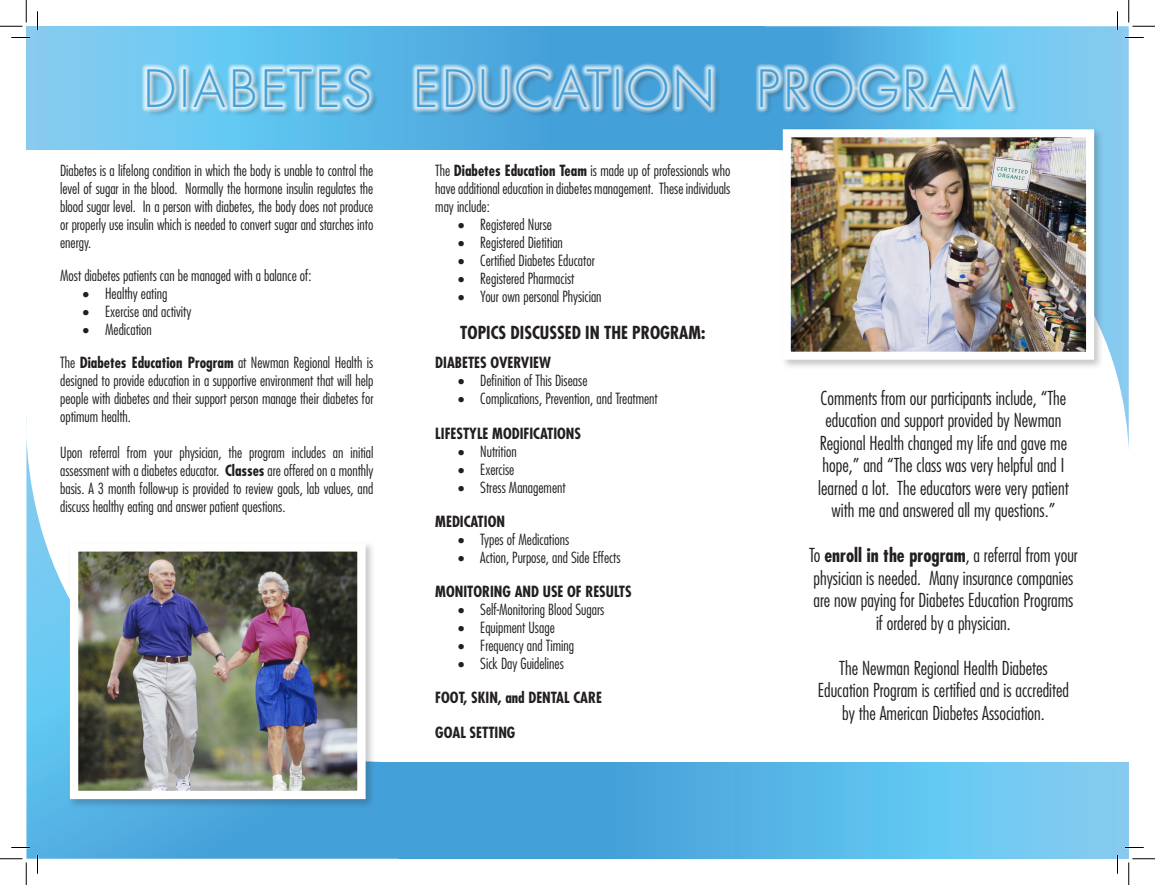
<style>
.page{position:relative;width:1155px;height:885px;background:#fff}
.page>*{position:absolute;margin:0;border:0;box-sizing:border-box;transform-origin:0 0}
.t1{font:300 56.25px "Futura";color:#44a0d8}
.t2{font:300 50px "Futura";letter-spacing:.07em;color:#44a0d8}
.t3{font:300 condensed 18.75px/22.5px "Futura";color:#231f20;text-align:center}
.t4{font:700 condensed 17.5px "Futura";color:#231f20}
.t5{font:300 condensed 15px/18px "Futura";color:#231f20;text-align:justify}
.t6{font:700 condensed 15px "Futura";color:#231f20}
.s1{font-weight:700}
</style>
<div class="page">
<svg style="left:765px;top:26px;width:364px;height:423px"></svg>
<div style="left:27px;top:26px;width:738px;height:124px;background:linear-gradient(to right,#7dd2f6,#3797d3)"></div>
<svg style="left:26px;top:416px;width:372px;height:443px"></svg>
<div style="left:67px;top:541px;width:309px;height:268px;background:#231f20;opacity:.25"></div>
<img style="left:79px;top:552px;width:278px;height:238px">
<div style="left:70px;top:543px;width:296px;height:256px;border:8px solid #fff"></div>
<div style="left:145px;top:66px;width:875px;height:52px;background:#231f20;opacity:.75"></div>
<div style="left:142px;top:63px;width:874px;height:51px;background:#fff;opacity:.75"></div>
<div style="left:780px;top:127px;width:325px;height:243px;background:#231f20;opacity:.25"></div>
<img style="left:792px;top:138px;width:293px;height:213px">
<div style="left:783px;top:129px;width:311px;height:231px;border:8px solid #fff"></div>
<div style="left:398px;top:762px;width:731px;height:97px;background:linear-gradient(to right,#3797d3,#7cd2f6)"></div>
<svg style="left:11px;top:37px;width:19px;height:1px"></svg>
<svg style="left:1125px;top:37px;width:19px;height:1px"></svg>
<svg style="left:11px;top:847px;width:19px;height:1px"></svg>
<svg style="left:1125px;top:847px;width:19px;height:1px"></svg>
<svg style="left:37px;top:11px;width:1px;height:19px"></svg>
<svg style="left:37px;top:855px;width:1px;height:19px"></svg>
<svg style="left:1117px;top:11px;width:1px;height:19px"></svg>
<svg style="left:1117px;top:855px;width:1px;height:19px"></svg>
<svg style="left:0;top:0;width:27px;height:27px"></svg>
<svg style="left:0;top:859px;width:27px;height:26px"></svg>
<svg style="left:1129px;top:0;width:26px;height:27px"></svg>
<svg style="left:1129px;top:859px;width:26px;height:26px"></svg>
<h1 class="t1" style="left:102px;top:34px;width:231px">DIABETES</h1>
<h2 class="t2" style="left:143px;top:57px;width:869px">DIABETES EDUCATION PROGRAM</h2>
<p class="t5" style="left:60px;top:161px;width:315px">Diabetes is a lifelong condition in which the body is unable to control the level of sugar in the blood. Normally the hormone insulin regulates the blood sugar level. In a person with diabetes, the body does not produce or properly use insulin which is needed to convert sugar and starches into energy.</p>
<p class="t5" style="left:60px;top:266px;width:253px">Most diabetes patients can be managed with a balance of:</p>
<p class="t5" style="left:83px;top:284px;width:86px">• Healthy eating</p>
<p class="t5" style="left:83px;top:302px;width:110px">• Exercise and activity</p>
<p class="t5" style="left:60px;top:313px;width:315px;line-height:33px;text-indent:22px">• Medication<br>The <span class="s1">Diabetes Education Program</span> at Newman Regional Health is</p>
<p class="t5" style="left:60px;top:371px;width:315px">designed to provide education in a supportive environment that will help people with diabetes and their support person manage their diabetes for optimum health.</p>
<p class="t5" style="left:60px;top:443px;width:315px">Upon referral from your physician, the program includes an initial assessment with a diabetes educator. <span class="s1">Classes</span> are offered on a monthly basis. A 3 month follow-up is provided to review goals, lab values, and discuss healthy eating and answer patient questions.</p>
<p class="t5" style="left:435px;top:161px;width:297px">The <span class="s1">Diabetes Education Team</span> is made up of professionals who have additional education in diabetes management. These individuals may include:</p>
<p class="t5" style="left:458px;top:215px;width:96px">• Registered Nurse</p>
<p class="t5" style="left:458px;top:233px;width:107px">• Registered Dietitian</p>
<p class="t5" style="left:458px;top:251px;width:138px">• Certified Diabetes Educator</p>
<p class="t5" style="left:458px;top:269px;width:118px">• Registered Pharmacist</p>
<p class="t5" style="left:458px;top:287px;width:145px">• Your own personal Physician</p>
<p class="t4" style="left:460px;top:321px;width:247px">Topics discussed in the program:</p>
<p class="t6" style="left:435px;top:353px;width:34px">DIABETES</p>
<p class="t6" style="left:490px;top:353px;width:62px">OVERVIEW</p>
<p class="t5" style="left:458px;top:372px;width:131px">• Definition of This Disease</p>
<p class="t5" style="left:458px;top:390px;width:201px">• Complications, Prevention, and Treatment</p>
<p class="t6" style="left:435px;top:423px;width:131px">LIFESTYLE MODIFICATIONS</p>
<p class="t5" style="left:458px;top:442px;width:60px">• Nutrition</p>
<p class="t5" style="left:458px;top:460px;width:58px">• Exercise</p>
<p class="t5" style="left:458px;top:478px;width:109px">• Stress Management</p>
<p class="t6" style="left:435px;top:512px;width:62px">MEDICATION</p>
<p class="t5" style="left:458px;top:530px;width:113px">• Types of Medications</p>
<p class="t5" style="left:458px;top:548px;width:164px">• Action, Purpose, and Side Effects</p>
<p class="t6" style="left:435px;top:582px;width:11px">MON</p>
<p class="t6" style="left:463px;top:582px;width:130px">ITORING AND USE OF RESULTS</p>
<p class="t5" style="left:458px;top:600px;width:148px">• Self-Monitoring Blood Sugars</p>
<p class="t5" style="left:458px;top:618px;width:99px">• Equipment Usage</p>
<p class="t5" style="left:458px;top:636px;width:118px">• Frequency and Timing</p>
<p class="t5" style="left:458px;top:654px;width:108px">• Sick Day Guidelines</p>
<p class="t6" style="left:435px;top:688px;width:109px">FOOT, SKIN, and DENTAL</p>
<p class="t6" style="left:573px;top:688px;width:8px">CARE</p>
<p class="t6" style="left:435px;top:722px;width:42px">GOAL SETT</p>
<p class="t6" style="left:495px;top:722px;width:22px">ING</p>
<p class="t3" style="left:818px;top:386px;width:252px">Comments from our participants include, “The education and support provided by Newman Regional Health changed my life and gave me hope,” and “The class was very helpful and I learned a lot. The educators were very patient with me and answered all my questions.”</p>
<p class="t3" style="left:809px;top:544px;width:270px">To <span class="s1">enroll in the program</span>, a referral from your physician is needed. Many insurance companies are now paying for Diabetes Education Programs if ordered by a physician.</p>
<p class="t3" style="left:818px;top:656px;width:253px">The Newman Regional Health Diabetes<br>Education Program is certified and is accredited by the American Diabetes Association.</p>
</div>
